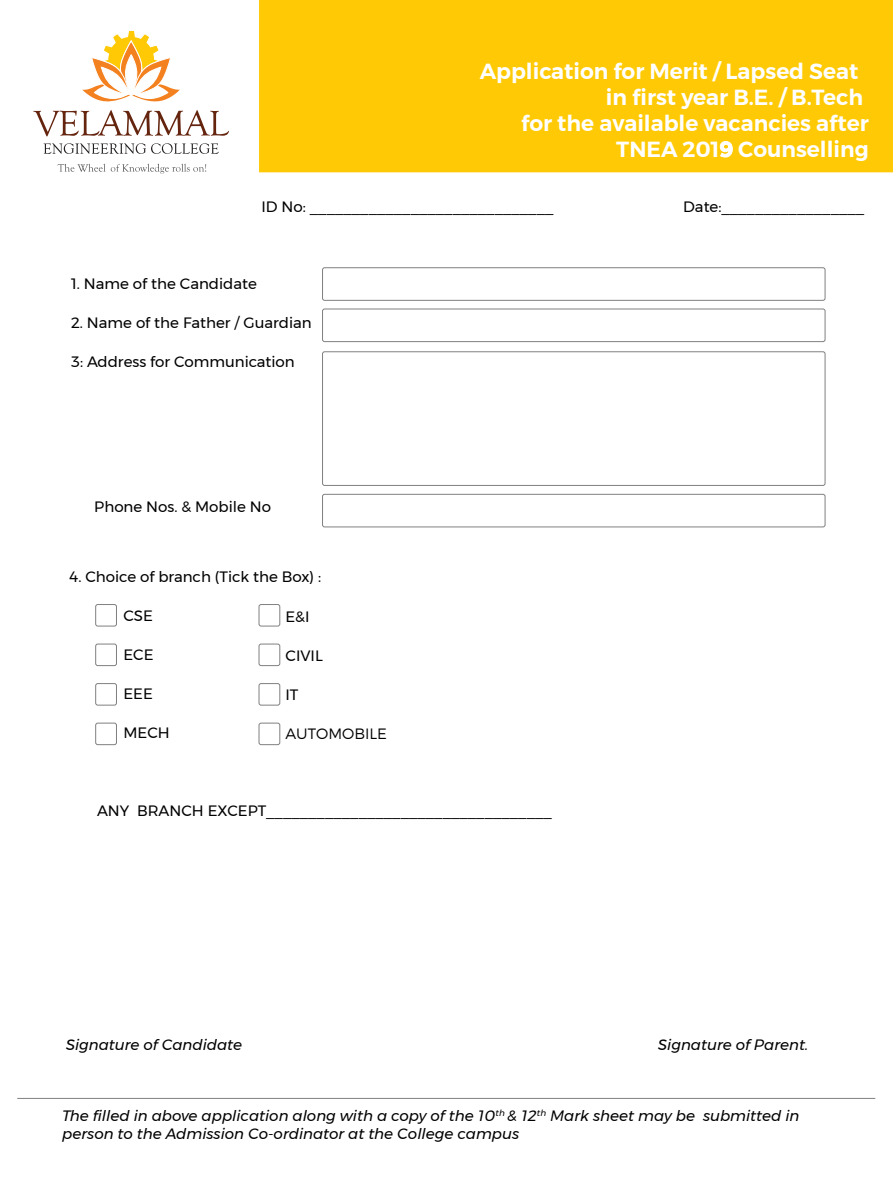
<style>
.page{position:relative;width:893px;height:1191px;background:#fff}
.page>*{position:absolute;margin:0;border:0;box-sizing:border-box;transform-origin:0 0}
.t1{font:600 21.75px "Montserrat";color:#fff}
.t2{font:15px "Montserrat";color:#000}
.t3{font:italic 15px/18px "Montserrat";color:#000}
.t4{font:300 15px "Montserrat";color:#000}
</style>
<div class="page">
<div style="left:322px;top:267px;width:503px;height:34px;border:1px solid #808080;border-radius:2px"></div>
<div style="left:322px;top:309px;width:503px;height:33px;border:1px solid #808080;border-radius:2px"></div>
<div style="left:322px;top:494px;width:503px;height:33px;border:1px solid #808080;border-radius:2px"></div>
<div style="left:322px;top:351px;width:503px;height:135px;border:1px solid #808080;border-radius:2px"></div>
<div style="left:95px;top:604px;width:22px;height:22px;border:1px solid #808080;border-radius:2px"></div>
<div style="left:95px;top:643px;width:22px;height:23px;border:1px solid #808080;border-radius:2px"></div>
<div style="left:95px;top:683px;width:22px;height:22px;border:1px solid #808080;border-radius:2px"></div>
<div style="left:95px;top:722px;width:22px;height:23px;border:1px solid #808080;border-radius:2px"></div>
<div style="left:259px;top:604px;width:21px;height:22px;border:1px solid #808080;border-radius:2px"></div>
<div style="left:259px;top:643px;width:21px;height:23px;border:1px solid #808080;border-radius:2px"></div>
<div style="left:259px;top:683px;width:21px;height:22px;border:1px solid #808080;border-radius:2px"></div>
<div style="left:259px;top:722px;width:21px;height:23px;border:1px solid #808080;border-radius:2px"></div>
<svg style="left:82px;top:31px;width:98px;height:71px"></svg>
<svg style="left:33px;top:110px;width:196px;height:26px"></svg>
<svg style="left:44px;top:143px;width:175px;height:11px"></svg>
<svg style="left:58px;top:164px;width:148px;height:10px"></svg>
<div style="left:259px;top:0;width:634px;height:173px;background:#ffca05"></div>
<hr style="left:17px;top:1098px;width:858px;height:1px;background:#808080">
<h1 class="t1" style="left:480px;top:54px;width:380px">Application for Merit / Lapsed Seat</h1>
<h1 class="t1" style="left:606px;top:80px;width:259px">in first year B.E. / B.Tech</h1>
<h1 class="t1" style="left:521px;top:106px;width:349px">for the available vacancies after</h1>
<h1 class="t1" style="left:616px;top:132px;width:254px">TNEA 2019 Counselling</h1>
<p class="t2" style="left:261px;top:195px;width:293px">ID No: _____________________________</p>
<p class="t2" style="left:683px;top:195px;width:183px">Date:_________________</p>
<p class="t2" style="left:71px;top:272px;width:187px">1. Name of the Candidate</p>
<p class="t2" style="left:71px;top:311px;width:242px">2. Name of the Father / Guardian</p>
<p class="t2" style="left:71px;top:350px;width:225px">3: Address for Communication</p>
<p class="t2" style="left:94px;top:495px;width:178px">Phone Nos. &amp; Mobile No</p>
<p class="t2" style="left:69px;top:565px;width:253px">4. Choice of branch (Tick the Box) :</p>
<p class="t2" style="left:123px;top:604px;width:31px">CSE</p>
<p class="t2" style="left:123px;top:643px;width:32px">ECE</p>
<p class="t2" style="left:123px;top:682px;width:31px">EEE</p>
<p class="t2" style="left:123px;top:721px;width:48px">MECH</p>
<p class="t2" style="left:285px;top:605px;width:26px">E&amp;I</p>
<p class="t2" style="left:285px;top:644px;width:39px">CIVIL</p>
<p class="t2" style="left:285px;top:683px;width:14px">IT</p>
<p class="t4" style="left:285px;top:725px;width:103px">AUTOMOBILE</p>
<p class="t2" style="left:97px;top:799px;width:456px">ANY BRANCH EXCEPT__________________________________</p>
<p class="t3" style="left:66px;top:1035px;width:178px">Signature of Candidate</p>
<p class="t3" style="left:658px;top:1035px;width:152px">Signature of Parent.</p>
<p class="t3" style="left:62px;top:1106px;width:739px">The filled in above application along with a copy of the 10<sup>th</sup> &amp; 12<sup>th</sup> Mark sheet may be submitted in person to the Admission Co-ordinator at the College campus</p>
</div>
